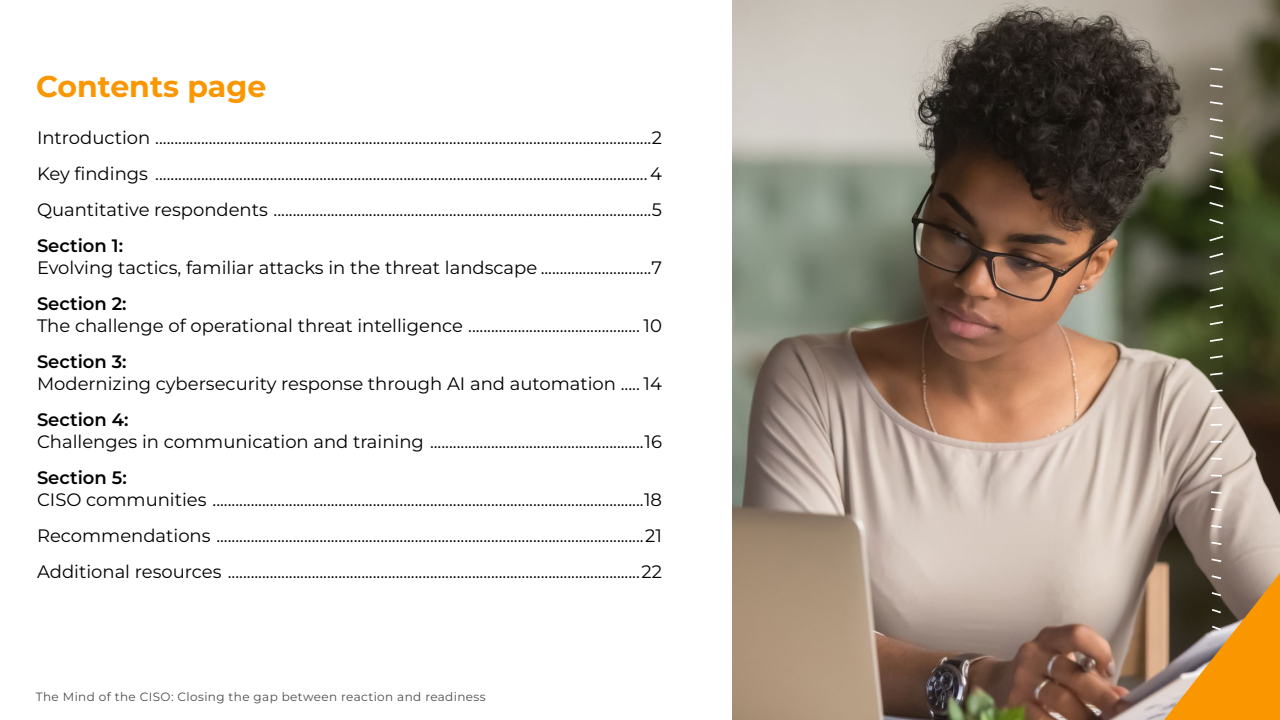
<style>
.page{position:relative;width:1280px;height:720px;background:#fff}
.page>*{position:absolute;margin:0;border:0;box-sizing:border-box;transform-origin:0 0}
.t1{font:700 30px "Montserrat";color:#fa9600}
.t2{font:18px/36px "Montserrat";color:#000;text-align:justify}
.t3{font:600 18px "Montserrat";color:#000}
.t4{font:12px "Montserrat";letter-spacing:.035em;color:#4d4d4d}
</style>
<div class="page">
<img style="left:733px;top:0;width:547px;height:720px">
<svg style="left:1164px;top:68px;width:116px;height:652px;background:#7c6c4a"></svg>
<h1 class="t1" style="left:36px;top:66px;width:232px">Contents page</h1>
<p class="t2" style="left:37px;top:119px;width:626px">Introduction ..................................................................................................................................2<br>Key findings .................................................................................................................................4<br>Quantitative respondents ...................................................................................................5</p>
<p class="t3" style="left:37px;top:234px;width:88px">Section 1:</p>
<p class="t2" style="left:37px;top:249px;width:626px">Evolving tactics, familiar attacks in the threat landscape .............................7</p>
<p class="t3" style="left:37px;top:292px;width:91px">Section 2:</p>
<p class="t2" style="left:37px;top:307px;width:626px">The challenge of operational threat intelligence ............................................. 10</p>
<p class="t3" style="left:37px;top:350px;width:91px">Section 3:</p>
<p class="t2" style="left:37px;top:365px;width:626px">Modernizing cybersecurity response through AI and automation ..... 14</p>
<p class="t3" style="left:37px;top:408px;width:93px">Section 4:</p>
<p class="t2" style="left:37px;top:423px;width:626px">Challenges in communication and training ........................................................16</p>
<p class="t3" style="left:37px;top:466px;width:91px">Section 5:</p>
<p class="t2" style="left:37px;top:481px;width:626px">CISO communities .................................................................................................................18<br>Recommendations ................................................................................................................21<br>Additional resources ............................................................................................................22</p>
<p class="t4" style="left:36px;top:689px;width:451px">The Mind of the CISO: Closing the gap between reaction and readiness</p>
</div>
